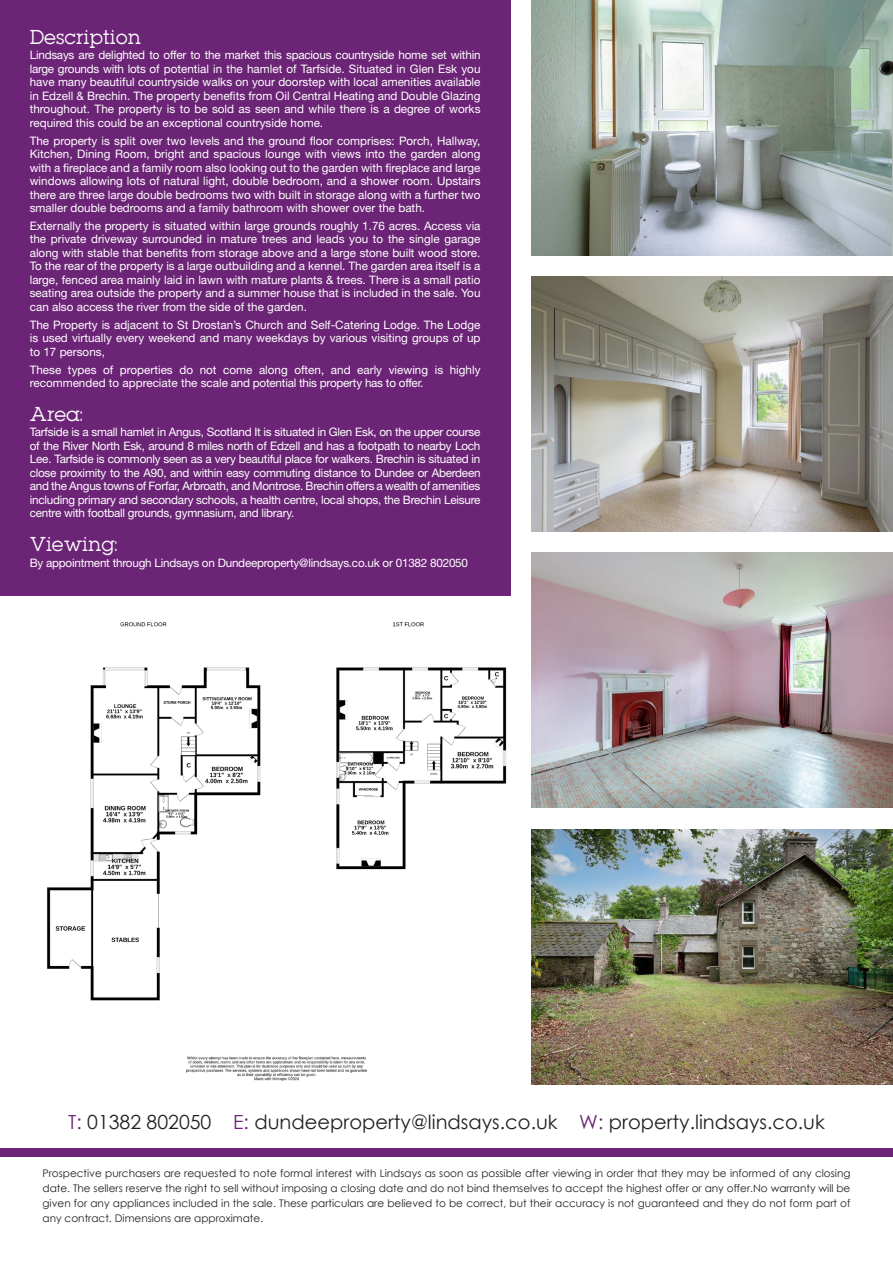
<style>
.page{position:relative;width:893px;height:1263px;background:#fff}
.page>*{position:absolute;margin:0;border:0;box-sizing:border-box;transform-origin:0 0}
.t1{font:19.5px "Century Gothic";color:#231f20}
.t2{font:18px "Lubalin";color:#fff}
.t3{font:11.7px/13.5px "Helvetica Neue LT Std";color:#fff;text-align:justify}
.t4{font:11.7px "Helvetica Neue LT Std";letter-spacing:-.02em;color:#fff}
.t5{font:10.5px/15px "Century Gothic";color:#231f20;text-align:justify}
.s1{color:#6c2476}
</style>
<div class="page">
<div style="left:0;top:0;width:510px;height:595px;background:#6c2476"></div>
<div style="left:0;top:1148px;width:893px;height:9px;background:#6c2476"></div>
<img style="left:531px;top:0;width:362px;height:255px">
<img style="left:531px;top:276px;width:362px;height:255px">
<img style="left:531px;top:553px;width:362px;height:255px">
<img style="left:531px;top:829px;width:362px;height:255px">
<img style="left:47px;top:622px;width:460px;height:458px">
<h2 class="t2" style="left:30px;top:25px;width:113px">Description</h2>
<p class="t3" style="left:30px;top:48px;width:452px">Lindsays are delighted to offer to the market this spacious countryside home set within large grounds with lots of potential in the hamlet of Tarfside. Situated in Glen Esk you have many beautiful countryside walks on your doorstep with local amenities available in Edzell &amp; Brechin. The property benefits from Oil Central Heating and Double Glazing throughout. The property is to be sold as seen and while there is a degree of works required this could be an exceptional countryside home.</p>
<p class="t3" style="left:30px;top:134px;width:452px">The property is split over two levels and the ground floor comprises: Porch, Hallway, Kitchen, Dining Room, bright and spacious lounge with views into the garden along with a fireplace and a family room also looking out to the garden with fireplace and large windows allowing lots of natural light, double bedroom, and a shower room. Upstairs there are three large double bedrooms two with built in storage along with a further two smaller double bedrooms and a family bathroom with shower over the bath.</p>
<p class="t3" style="left:30px;top:219px;width:452px">Externally the property is situated within large grounds roughly 1.76 acres. Access via the private driveway surrounded in mature trees and leads you to the single garage along with stable that benefits from storage above and a large stone built wood store.<br>To the rear of the property is a large outbuilding and a kennel. The garden area itself is a large, fenced area mainly laid in lawn with mature plants &amp; trees. There is a small patio seating area outside the property and a summer house that is included in the sale. You can also access the river from the side of the garden.</p>
<p class="t3" style="left:30px;top:318px;width:452px">The Property is adjacent to St Drostan’s Church and Self-Catering Lodge. The Lodge is used virtually every weekend and many weekdays by various visiting groups of up to 17 persons,</p>
<p class="t3" style="left:30px;top:362px;width:452px">These types of properties do not come along often, and early viewing is highly recommended to appreciate the scale and potential this property has to offer.</p>
<h2 class="t2" style="left:30px;top:402px;width:54px">Area:</h2>
<p class="t3" style="left:30px;top:425px;width:452px">Tarfside is a small hamlet in Angus, Scotland It is situated in Glen Esk, on the upper course of the River North Esk, around 8 miles north of Edzell and has a footpath to nearby Loch Lee. Tarfside is commonly seen as a very beautiful place for walkers. Brechin is situated in close proximity to the A90, and within easy commuting distance to Dundee or Aberdeen and the Angus towns of Forfar, Arbroath, and Montrose. Brechin offers a wealth of amenities including primary and secondary schools, a health centre, local shops, the Brechin Leisure centre with football grounds, gymnasium, and library.</p>
<h2 class="t2" style="left:30px;top:532px;width:89px">Viewing:</h2>
<p class="t4" style="left:30px;top:556px;width:440px">By appointment through Lindsays on Dundeeproperty@lindsays.co.uk or 01382 802050</p>
<h1 class="t1" style="left:68px;top:1108px;width:758px"><span class="s1">T:</span> 01382 802050 <span class="s1">E:</span> dundeeproperty@lindsays.co.uk <span class="s1">W:</span> property.lindsays.co.uk</h1>
<p class="t5" style="left:43px;top:1166px;width:809px">Prospective purchasers are requested to note formal interest with Lindsays as soon as possible after viewing in order that they may be informed of any closing date. The sellers reserve the right to sell without imposing a closing date and do not bind themselves to accept the highest offer or any offer.No warranty will be given for any appliances included in the sale. These particulars are believed to be correct, but their accuracy is not guaranteed and they do not form part of any contract. Dimensions are approximate.</p>
</div>
